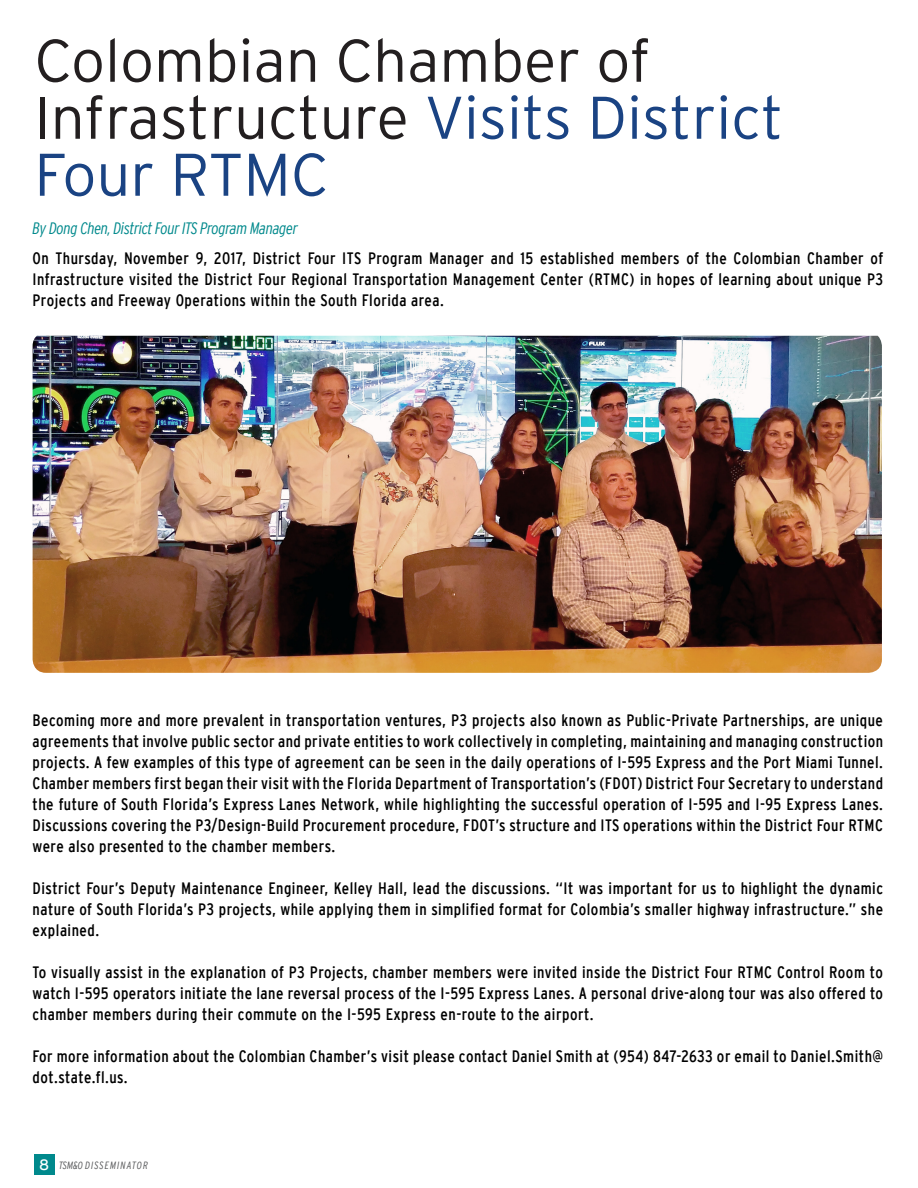
<style>
.page{position:relative;width:918px;height:1188px;background:#fff}
.page>*{position:absolute;margin:0;border:0;box-sizing:border-box;transform-origin:0 0}
.t1{font:300 60px/57px "Interstate";color:#231f20}
.t2{font:condensed 16.5px/21px "Interstate";letter-spacing:.03em;color:#000;text-align:justify}
.t3{font:italic 300 condensed 16.5px "Interstate";letter-spacing:-.02em;color:#00898c}
.t4{font:italic 300 condensed 10.5px "Interstate";letter-spacing:.1em;color:#57585a}
.s1{color:#1a4383}
.s2{font-weight:400;font-style:normal;font-stretch:normal;font-size:15px;color:#fff}
</style>
<div class="page">
<div style="left:34px;top:1154px;width:20px;height:21px;background:#00898c"></div>
<img style="left:33px;top:336px;width:849px;height:337px">
<p class="t1" style="left:34px;top:32px;width:750px">Colombian Chamber of<br>Infrastructure <span class="s1">Visits District<br>Four RTMC</span></p>
<p class="t3" style="left:33px;top:218px;width:267px">By Dong Chen, District Four ITS Program Manager</p>
<p class="t2" style="left:33px;top:247px;width:852px">On Thursday, November 9, 2017, District Four ITS Program Manager and 15 established members of the Colombian Chamber of Infrastructure visited the District Four Regional Transportation Management Center (RTMC) in hopes of learning about unique P3<br>Projects and Freeway Operations within the South Florida area.</p>
<p class="t2" style="left:33px;top:709px;width:852px">Becoming more and more prevalent in transportation ventures, P3 projects also known as Public-Private Partnerships, are unique agreements that involve public sector and private entities to work collectively in completing, maintaining and managing construction projects. A few examples of this type of agreement can be seen in the daily operations of I-595 Express and the Port Miami Tunnel.</p>
<p class="t2" style="left:33px;top:772px;width:852px">Chamber members first began their visit with the Florida Department of Transportation’s (FDOT) District Four Secretary to understand the future of South Florida’s Express Lanes Network, while highlighting the successful operation of I-595 and I-95 Express Lanes.<br>Discussions covering the P3/Design-Build Procurement procedure, FDOT’s structure and ITS operations within the District Four RTMC were also presented to the chamber members.</p>
<p class="t2" style="left:33px;top:877px;width:852px">District Four’s Deputy Maintenance Engineer, Kelley Hall, lead the discussions. “It was important for us to highlight the dynamic nature of South Florida’s P3 projects, while applying them in simplified format for Colombia’s smaller highway infrastructure.” she explained.</p>
<p class="t2" style="left:33px;top:961px;width:852px">To visually assist in the explanation of P3 Projects, chamber members were invited inside the District Four RTMC Control Room to watch I-595 operators initiate the lane reversal process of the I-595 Express Lanes. A personal drive-along tour was also offered to chamber members during their commute on the I-595 Express en-route to the airport.</p>
<p class="t2" style="left:33px;top:1045px;width:852px">For more information about the Colombian Chamber’s visit please contact Daniel Smith at (954) 847-2633 or email to Daniel.Smith@ dot.state.fl.us.</p>
<p class="t4" style="left:39px;top:1159px;width:110px"><span class="s2">8</span> TSM&amp;O DISSEMINATOR</p>
</div>
